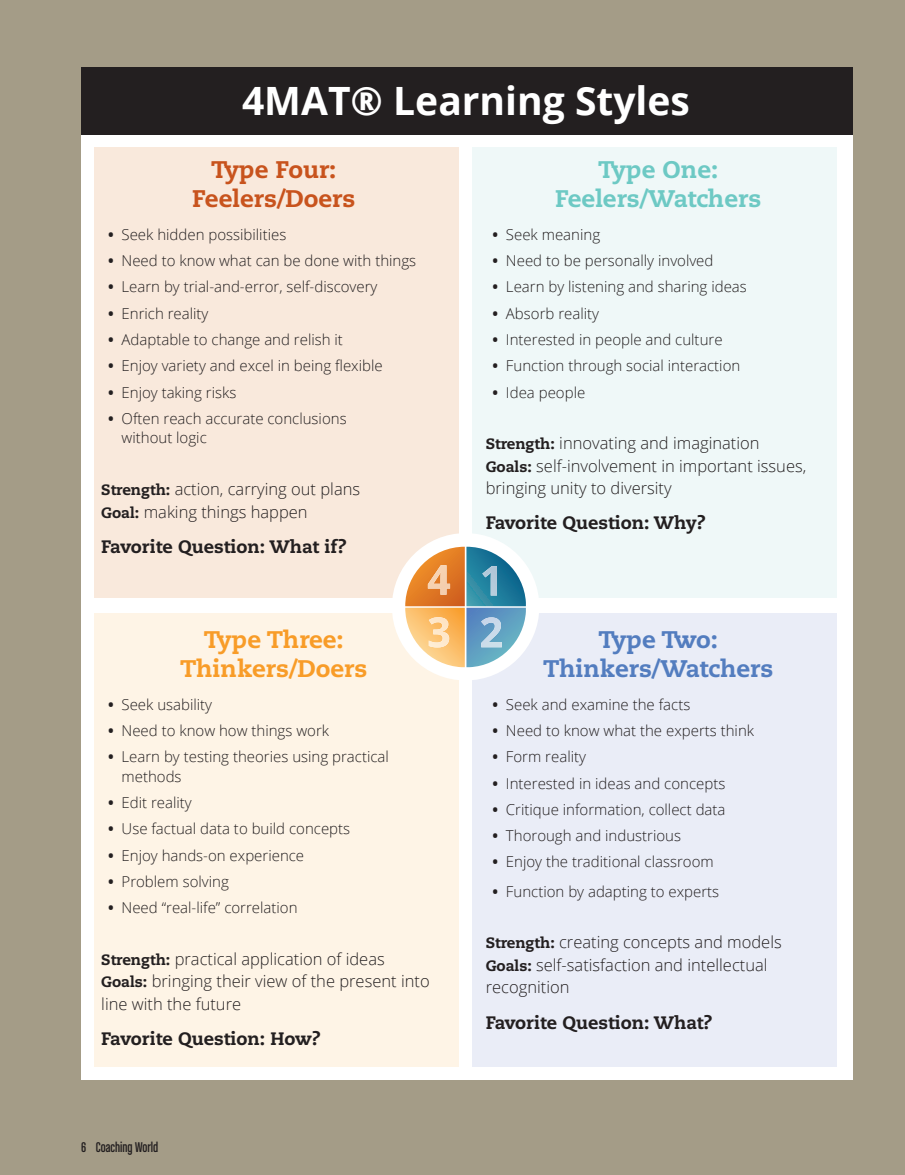
<style>
.page{position:relative;width:905px;height:1175px;background:#fff}
.page>*{position:absolute;margin:0;border:0;box-sizing:border-box;transform-origin:0 0}
.t1{font:700 39px "Open Sans";color:#fff}
.t2{font:800 24px/28.8px "Caecilia LT Std";color:#537dbf;text-align:center}
.t3{font:800 24px/28.8px "Caecilia LT Std";color:#f89c28;text-align:center}
.t4{font:800 24px/28.8px "Caecilia LT Std";color:#6dc9c4;text-align:center}
.t5{font:800 24px/28.8px "Caecilia LT Std";color:#c8531d;text-align:center}
.t6{font:800 18px "Caecilia LT Std";color:#231f20}
.t7{font:300 16.5px/22.5px "Open Sans";color:#231f20}
.t8{font:300 15px/19.5px "Open Sans";color:#231f20}
.t9{font:15px "Chalet Comprime Cologne Sixty";color:#231f20}
.s1{font-weight:700}
.s2{font-family:"Caecilia LT Std";font-weight:800;font-size:15px}
</style>
<div class="page">
<div style="left:0;top:0;width:904px;height:1174px;background:#a49c87"></div>
<div style="left:81px;top:68px;width:771px;height:1012px;background:#fff"></div>
<div style="left:94px;top:613px;width:365px;height:453px;background:#fef4e6"></div>
<div style="left:94px;top:147px;width:365px;height:450px;background:#f9e9dc"></div>
<div style="left:472px;top:147px;width:365px;height:450px;background:#eff8f8"></div>
<div style="left:472px;top:613px;width:365px;height:453px;background:#eaedf7"></div>
<div style="left:81px;top:68px;width:771px;height:67px;background:#231f20"></div>
<div style="left:392px;top:533px;width:147px;height:147px;background:#fff;border-radius:50%"></div>
<svg style="left:405px;top:546px;width:121px;height:121px"></svg>
<p class="t1" style="left:242px;top:73px;width:449px">4MAT® Learning Styles</p>
<p class="t5" style="left:192px;top:155px;width:164px">Type Four:<br>Feelers/Doers</p>
<p class="t8" style="left:108px;top:224px;width:180px"><span class="s1">•</span> Seek hidden possibilities</p>
<p class="t8" style="left:108px;top:251px;width:310px"><span class="s1">•</span> Need to know what can be done with things</p>
<p class="t8" style="left:108px;top:277px;width:271px"><span class="s1">•</span> Learn by trial-and-error, self-discovery</p>
<p class="t8" style="left:108px;top:303px;width:102px"><span class="s1">•</span> Enrich reality</p>
<p class="t8" style="left:108px;top:329px;width:236px"><span class="s1">•</span> Adaptable to change and relish it</p>
<p class="t8" style="left:108px;top:356px;width:276px"><span class="s1">•</span> Enjoy variety and excel in being flexible</p>
<p class="t8" style="left:108px;top:382px;width:130px"><span class="s1">•</span> Enjoy taking risks</p>
<p class="t8" style="left:122px;top:408px;width:226px;text-indent:-14px"><span class="s1">•</span> Often reach accurate conclusions without logic</p>
<p class="t7" style="left:101px;top:477px;width:260px"><span class="s2">Strength:</span> action, carrying out plans</p>
<p class="t7" style="left:101px;top:500px;width:208px"><span class="s2">Goal:</span> making things happen</p>
<p class="t6" style="left:101px;top:535px;width:247px">Favorite Question: What if?</p>
<p class="t3" style="left:180px;top:625px;width:189px">Type Three:<br>Thinkers/Doers</p>
<p class="t8" style="left:108px;top:694px;width:106px"><span class="s1">•</span> Seek usability</p>
<p class="t8" style="left:108px;top:720px;width:222px"><span class="s1">•</span> Need to know how things work</p>
<p class="t8" style="left:122px;top:746px;width:269px;text-indent:-14px"><span class="s1">•</span> Learn by testing theories using practical methods</p>
<p class="t8" style="left:108px;top:792px;width:85px"><span class="s1">•</span> Edit reality</p>
<p class="t8" style="left:108px;top:818px;width:244px"><span class="s1">•</span> Use factual data to build concepts</p>
<p class="t8" style="left:108px;top:845px;width:198px"><span class="s1">•</span> Enjoy hands-on experience</p>
<p class="t8" style="left:108px;top:871px;width:122px"><span class="s1">•</span> Problem solving</p>
<p class="t8" style="left:108px;top:897px;width:191px"><span class="s1">•</span> Need “real-life” correlation</p>
<p class="t7" style="left:101px;top:947px;width:285px"><span class="s2">Strength:</span> practical application of ideas</p>
<p class="t7" style="left:101px;top:969px;width:330px"><span class="s2">Goals:</span> bringing their view of the present into line with the future</p>
<p class="t6" style="left:101px;top:1027px;width:221px">Favorite Question: How?</p>
<p class="t9" style="left:81px;top:1139px;width:79px">6 Coaching World</p>
<p class="t4" style="left:555px;top:155px;width:208px">Type One:<br>Feelers/Watchers</p>
<p class="t8" style="left:492px;top:224px;width:109px"><span class="s1">•</span> Seek meaning</p>
<p class="t8" style="left:492px;top:251px;width:222px"><span class="s1">•</span> Need to be personally involved</p>
<p class="t8" style="left:492px;top:277px;width:256px"><span class="s1">•</span> Learn by listening and sharing ideas</p>
<p class="t8" style="left:492px;top:303px;width:108px"><span class="s1">•</span> Absorb reality</p>
<p class="t8" style="left:492px;top:329px;width:232px"><span class="s1">•</span> Interested in people and culture</p>
<p class="t8" style="left:492px;top:356px;width:249px"><span class="s1">•</span> Function through social interaction</p>
<p class="t8" style="left:492px;top:382px;width:94px"><span class="s1">•</span> Idea people</p>
<p class="t7" style="left:485px;top:431px;width:275px"><span class="s2">Strength:</span> innovating and imagination</p>
<p class="t7" style="left:485px;top:454px;width:322px"><span class="s2">Goals:</span> self-involvement in important issues, bringing unity to diversity</p>
<p class="t6" style="left:485px;top:512px;width:221px">Favorite Question: Why?</p>
<p class="t2" style="left:543px;top:625px;width:232px">Type Two:<br>Thinkers/Watchers</p>
<p class="t8" style="left:492px;top:694px;width:199px"><span class="s1">•</span> Seek and examine the facts</p>
<p class="t8" style="left:492px;top:720px;width:263px"><span class="s1">•</span> Need to know what the experts think</p>
<p class="t8" style="left:492px;top:746px;width:95px"><span class="s1">•</span> Form reality</p>
<p class="t8" style="left:492px;top:773px;width:234px"><span class="s1">•</span> Interested in ideas and concepts</p>
<p class="t8" style="left:492px;top:799px;width:234px"><span class="s1">•</span> Critique information, collect data</p>
<p class="t8" style="left:492px;top:825px;width:190px"><span class="s1">•</span> Thorough and industrious</p>
<p class="t8" style="left:492px;top:851px;width:223px"><span class="s1">•</span> Enjoy the traditional classroom</p>
<p class="t8" style="left:492px;top:881px;width:228px"><span class="s1">•</span> Function by adapting to experts</p>
<p class="t7" style="left:485px;top:930px;width:297px"><span class="s2">Strength:</span> creating concepts and models</p>
<p class="t7" style="left:485px;top:953px;width:283px"><span class="s2">Goals:</span> self-satisfaction and intellectual recognition</p>
<p class="t6" style="left:485px;top:1011px;width:228px">Favorite Question: What?</p>
</div>
